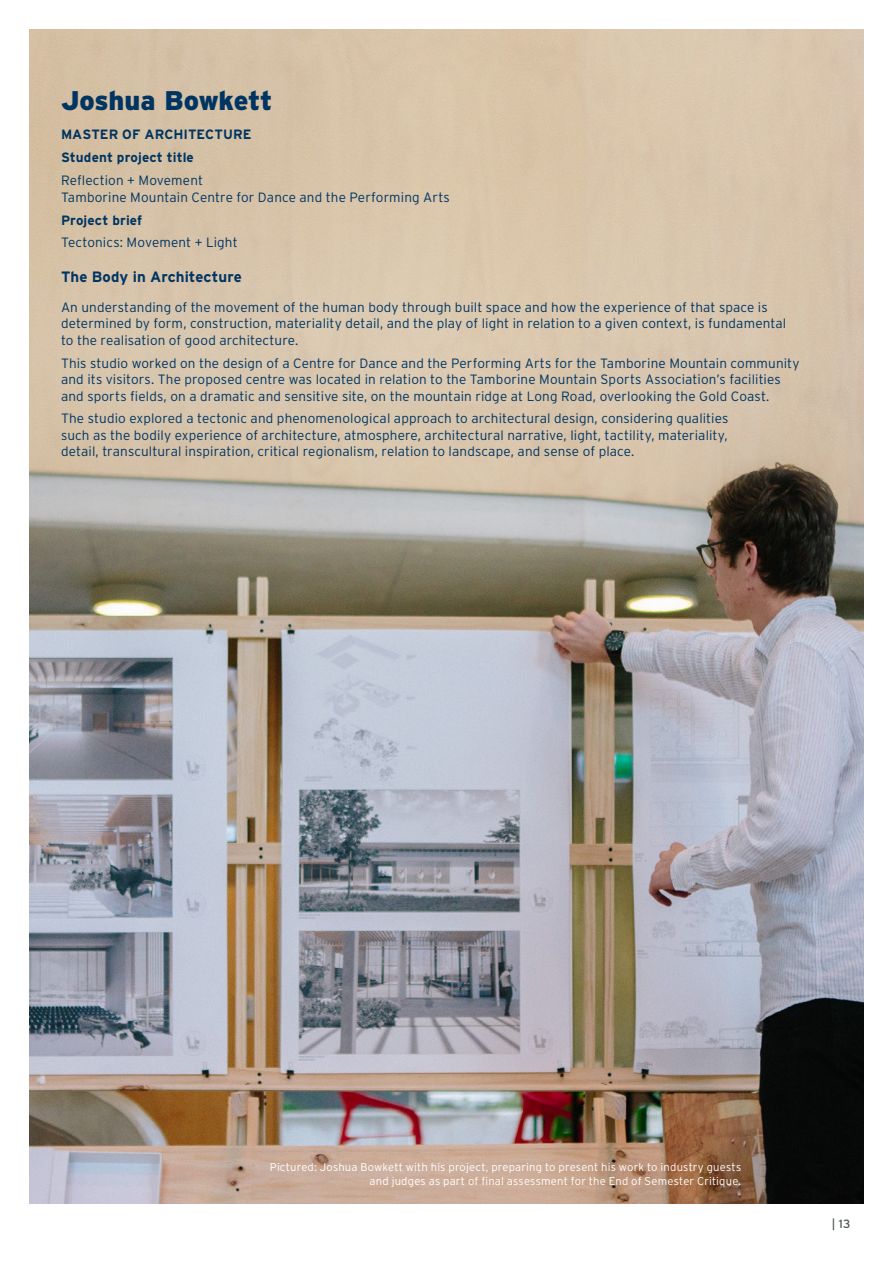
<style>
.page{position:relative;width:893px;height:1263px;background:#fff}
.page>*{position:absolute;margin:0;border:0;box-sizing:border-box;transform-origin:0 0}
.Heading_3_Interstate{font:900 27px "Interstate";letter-spacing:-.005em;color:#003562}
.Heading_6_Interstate{font:700 15px "Interstate";color:#003562}
.Body_copy{font:300 13.5px/16.5px "Interstate";letter-spacing:.01em;color:#003562}
.Body_bold{font:300 13.5px/16.5px "Interstate";letter-spacing:.01em;color:#003562}
.Body_bold-2{font:700 13.5px "Interstate";letter-spacing:.005em;color:#003562}
.t1{font:12px "Interstate";color:#52575a}
.Caption_footnote{font:300 11.25px/14.2px "Interstate";letter-spacing:.015em;color:#fff;text-align:right}
</style>
<div class="page">
<img style="left:30px;top:30px;width:833px;height:1173px">
<p class="Heading_3_Interstate" style="left:61px;top:84px;width:213px">Joshua Bowkett</p>
<p class="Body_bold-2" style="left:61px;top:126px;width:192px">MASTER OF ARCHITECTURE</p>
<p class="Body_bold-2" style="left:61px;top:149px;width:134px">Student project title</p>
<p class="Body_bold" style="left:61px;top:172px;width:390px">Reflection + Movement<br>Tamborine Mountain Centre for Dance and the Performing Arts</p>
<p class="Body_bold-2" style="left:61px;top:212px;width:83px">Project brief</p>
<p class="Body_bold" style="left:61px;top:234px;width:178px">Tectonics: Movement + Light</p>
<p class="Heading_6_Interstate" style="left:61px;top:268px;width:182px">The Body in Architecture</p>
<p class="Body_copy" style="left:61px;top:299px;width:727px">An understanding of the movement of the human body through built space and how the experience of that space is determined by form, construction, materiality detail, and the play of light in relation to a given context, is fundamental to the realisation of good architecture.</p>
<p class="Body_copy" style="left:61px;top:354px;width:740px">This studio worked on the design of a Centre for Dance and the Performing Arts for the Tamborine Mountain community and its visitors. The proposed centre was located in relation to the Tamborine Mountain Sports Association’s facilities and sports fields, on a dramatic and sensitive site, on the mountain ridge at Long Road, overlooking the Gold Coast.</p>
<p class="Body_copy" style="left:61px;top:410px;width:669px;text-align:justify">The studio explored a tectonic and phenomenological approach to architectural design, considering qualities such as the bodily experience of architecture, atmosphere, architectural narrative, light, tactility, materiality, detail, transcultural inspiration, critical regionalism, relation to landscape, and sense of place.</p>
<p class="Caption_footnote" style="left:270px;top:1159px;width:473px">Pictured: Joshua Bowkett with his project, preparing to present his work to industry guests and judges as part of final assessment for the End of Semester Critique.</p>
<p class="t1" style="left:832px;top:1216px;width:20px">| 13</p>
</div>
